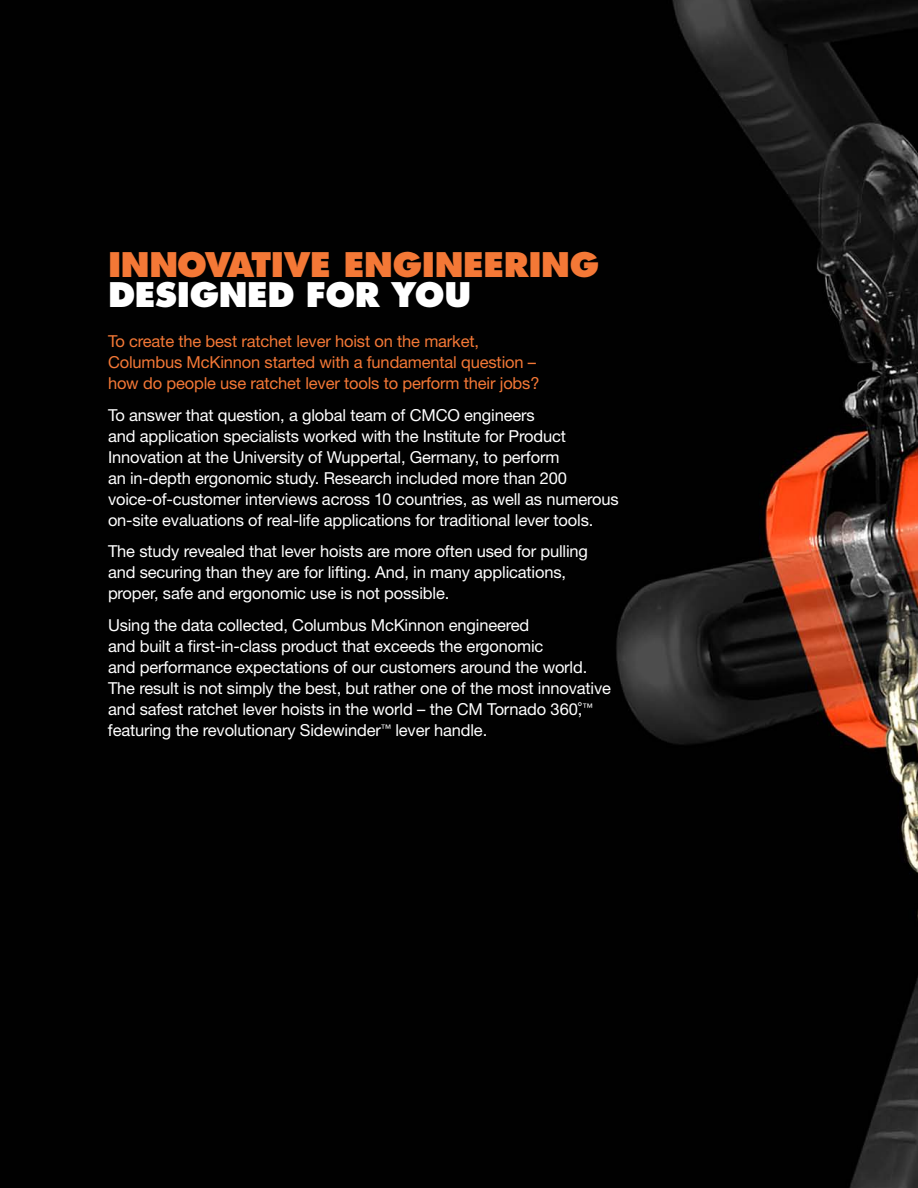
<style>
.page{position:relative;width:918px;height:1188px;background:#fff}
.page>*{position:absolute;margin:0;border:0;box-sizing:border-box;transform-origin:0 0}
.t1{font:800 33px "Futura";letter-spacing:-.01em;color:#f47836}
.t2{font:800 33px "Futura";letter-spacing:-.01em;color:#fff}
.t3{font:16.5px/21px "Helvetica Neue";letter-spacing:-.01em;color:#fff}
.t4{font:16.5px/21px "Helvetica Neue";letter-spacing:-.01em;color:#f47836}
</style>
<div class="page">
<img style="left:0;top:0;width:918px;height:1188px">
<h1 class="t1" style="left:108px;top:250px;width:493px">INNOVATIVE ENGINEERING</h1>
<h1 class="t2" style="left:108px;top:280px;width:365px">DESIGNED FOR YOU</h1>
<p class="t4" style="left:108px;top:332px;width:433px">To create the best ratchet lever hoist on the market,<br>Columbus McKinnon started with a fundamental question – how do people use ratchet lever tools to perform their jobs?</p>
<p class="t3" style="left:108px;top:405px;width:512px">To answer that question, a global team of CMCO engineers<br>and application specialists worked with the Institute for Product Innovation at the University of Wuppertal, Germany, to perform<br>an in-depth ergonomic study. Research included more than 200 voice-of-customer interviews across 10 countries, as well as numerous on-site evaluations of real-life applications for traditional lever tools.</p>
<p class="t3" style="left:108px;top:542px;width:482px">The study revealed that lever hoists are more often used for pulling and securing than they are for lifting. And, in many applications, proper, safe and ergonomic use is not possible.</p>
<p class="t3" style="left:108px;top:616px;width:505px">Using the data collected, Columbus McKinnon engineered<br>and built a first-in-class product that exceeds the ergonomic<br>and performance expectations of our customers around the world.<br>The result is not simply the best, but rather one of the most innovative and safest ratchet lever hoists in the world – the CM Tornado 360,˚<sup>™ </sup>featuring the revolutionary Sidewinder<sup>™</sup> lever handle.</p>
</div>
